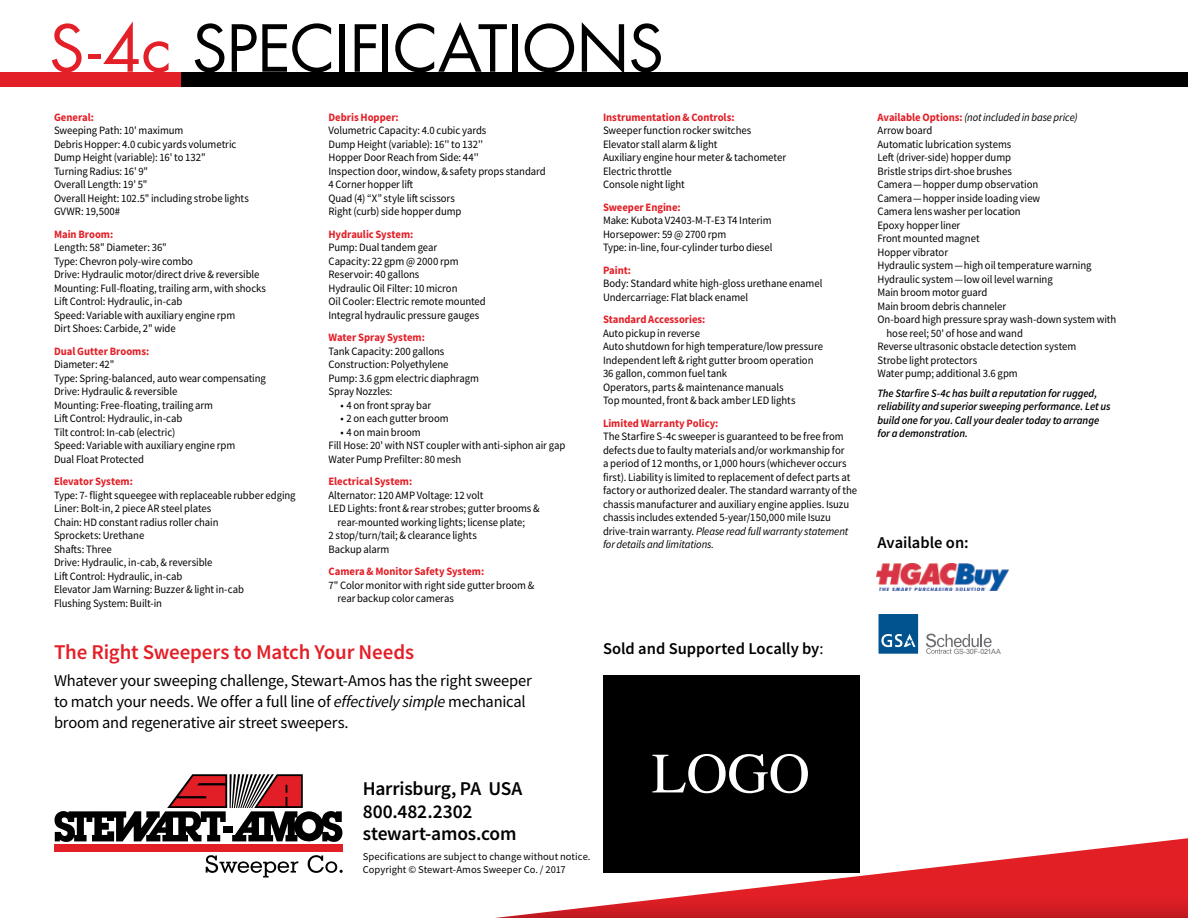
<style>
.page{position:relative;width:1188px;height:918px;background:#fff}
.page>*{position:absolute;margin:0;border:0;box-sizing:border-box;transform-origin:0 0}
.t1{font:63px "Futura";letter-spacing:-.01em;color:#000}
.t2{font:57px "Times";color:#fff}
.t3{font:600 21px "Source Sans Pro";letter-spacing:-.01em;color:#e31f27}
.t4{font:600 19.5px/22.5px "Source Sans Pro";letter-spacing:-.01em;color:#000}
.t5{font:16.5px/21px "Source Sans Pro";letter-spacing:-.015em;color:#000}
.t6{font:600 16.5px "Source Sans Pro";color:#000}
.t7{font:11.25px/13.5px "Source Sans Pro";letter-spacing:-.005em;color:#000;scale:.95 1}
.t8{font:700 11.25px "Source Sans Pro";letter-spacing:-.005em;color:#e31f27;scale:.95 1}
.t9{font:italic 600 11.25px/13.5px "Source Sans Pro";letter-spacing:-.005em;color:#000;scale:.95 1}
.t10{font:italic 11.25px "Source Sans Pro";letter-spacing:-.01em;color:#000;scale:.95 1}
.t11{font:10.5px/12.8px "Source Sans Pro";letter-spacing:.005em;color:#000}
.t12{font:7.2px "Arial";letter-spacing:-.03em;color:#6d6e71}
.s1{color:#e31f27}
.s2{font-style:italic}
.s3{font-weight:400}
.s4{font-weight:700;font-style:normal;color:#e31f27}
</style>
<div class="page">
<svg style="left:495px;top:838px;width:692px;height:80px"></svg>
<div style="left:0;top:72px;width:182px;height:15px;background:#e31f27"></div>
<div style="left:181px;top:72px;width:1007px;height:15px;background:#000"></div>
<svg style="left:1187px;top:838px;width:1px;height:80px"></svg>
<svg style="left:54px;top:774px;width:289px;height:68px"></svg>
<div style="left:54px;top:845px;width:289px;height:7px;background:#e21f26"></div>
<svg style="left:205px;top:855px;width:93px;height:22px"></svg>
<svg style="left:307px;top:855px;width:36px;height:18px"></svg>
<img style="left:876px;top:564px;width:133px;height:27px">
<svg style="left:879px;top:614px;width:39px;height:40px;background:#1d669a"></svg>
<svg style="left:926px;top:634px;width:66px;height:20px"></svg>
<div style="left:603px;top:675px;width:257px;height:198px;background:#000"></div>
<h1 class="t1" style="left:49px;top:5px;width:616px"><span class="s1">S-4c</span> SPECIFICATIONS</h1>
<p class="t8" style="left:54px;top:110px;width:44px">General:</p>
<p class="t7" style="left:54px;top:124px;width:207px">Sweeping Path: 10' maximum<br>Debris Hopper: 4.0 cubic yards volumetric<br>Dump Height (variable): 16' to 132"<br>Turning Radius: 16' 9"<br>Overall Length: 19' 5"<br>Overall Height: 102.5" including strobe lights<br>GVWR: 19,500#</p>
<p class="t8" style="left:54px;top:227px;width:64px">Main Broom:</p>
<p class="t7" style="left:54px;top:241px;width:225px">Length: 58" Diameter: 36"<br>Type: Chevron poly-wire combo<br>Drive: Hydraulic motor/direct drive &amp; reversible Mounting: Full-floating, trailing arm, with shocks Lift Control: Hydraulic, in-cab<br>Speed: Variable with auxiliary engine rpm<br>Dirt Shoes: Carbide, 2" wide</p>
<p class="t8" style="left:54px;top:344px;width:102px">Dual Gutter Brooms:</p>
<p class="t7" style="left:54px;top:358px;width:225px">Diameter: 42"<br>Type: Spring-balanced, auto wear compensating<br>Drive: Hydraulic &amp; reversible<br>Mounting: Free-floating, trailing arm<br>Lift Control: Hydraulic, in-cab<br>Tilt control: In-cab (electric)<br>Speed: Variable with auxiliary engine rpm<br>Dual Float Protected</p>
<p class="t8" style="left:54px;top:474px;width:85px">Elevator System:</p>
<p class="t7" style="left:54px;top:488px;width:256px">Type: 7- flight squeegee with replaceable rubber edging Liner: Bolt-in, 2 piece AR steel plates<br>Chain: HD constant radius roller chain<br>Sprockets: Urethane<br>Shafts: Three<br>Drive: Hydraulic, in-cab, &amp; reversible<br>Lift Control: Hydraulic, in-cab<br>Elevator Jam Warning: Buzzer &amp; light in-cab<br>Flushing System: Built-in</p>
<p class="t8" style="left:328px;top:110px;width:76px">Debris Hopper:</p>
<p class="t7" style="left:328px;top:124px;width:230px">Volumetric Capacity: 4.0 cubic yards<br>Dump Height (variable): 16'' to 132''<br>Hopper Door Reach from Side: 44''<br>Inspection door, window, &amp; safety props standard 4 Corner hopper lift<br>Quad (4) “X” style lift scissors<br>Right (curb) side hopper dump</p>
<p class="t8" style="left:328px;top:227px;width:91px">Hydraulic System:</p>
<p class="t7" style="left:328px;top:241px;width:167px">Pump: Dual tandem gear<br>Capacity: 22 gpm @ 2000 rpm<br>Reservoir: 40 gallons<br>Hydraulic Oil Filter: 10 micron<br>Oil Cooler: Electric remote mounted<br>Integral hydraulic pressure gauges</p>
<p class="t8" style="left:328px;top:330px;width:103px">Water Spray System:</p>
<p class="t7" style="left:328px;top:344px;width:160px">Tank Capacity: 200 gallons<br>Construction: Polyethylene<br>Pump: 3.6 gpm electric diaphragm<br>Spray Nozzles:</p>
<p class="t7" style="left:340px;top:398px;width:97px">• 4 on front spray bar</p>
<p class="t7" style="left:340px;top:412px;width:115px">• 2 on each gutter broom</p>
<p class="t7" style="left:328px;top:425px;width:251px;text-indent:12px">• 4 on main broom<br>Fill Hose: 20' with NST coupler with anti-siphon air gap<br>Water Pump Prefilter: 80 mesh</p>
<p class="t8" style="left:328px;top:474px;width:90px">Electrical System:</p>
<p class="t7" style="left:328px;top:488px;width:165px">Alternator: 120 AMP Voltage: 12 volt</p>
<p class="t7" style="left:328px;top:502px;width:224px">LED Lights: front &amp; rear strobes; gutter brooms &amp;</p>
<p class="t7" style="left:338px;top:515px;width:199px">rear-mounted working lights; license plate;</p>
<p class="t7" style="left:329px;top:529px;width:158px">2 stop/turn/tail; &amp; clearance lights</p>
<p class="t7" style="left:329px;top:542px;width:66px">Backup alarm</p>
<p class="t8" style="left:328px;top:564px;width:165px">Camera &amp; Monitor Safety System:</p>
<p class="t7" style="left:338px;top:578px;width:209px;text-indent:-9px">7" Color monitor with right side gutter broom &amp; rear backup color cameras</p>
<p class="t8" style="left:603px;top:110px;width:140px">Instrumentation &amp; Controls:</p>
<p class="t7" style="left:603px;top:124px;width:194px">Sweeper function rocker switches<br>Elevator stall alarm &amp; light<br>Auxiliary engine hour meter &amp; tachometer<br>Electric throttle<br>Console night light</p>
<p class="t8" style="left:603px;top:200px;width:83px">Sweeper Engine:</p>
<p class="t7" style="left:603px;top:214px;width:180px">Make: Kubota V2403-M-T-E3 T4 Interim<br>Horsepower: 59 @ 2700 rpm<br>Type: in-line, four-cylinder turbo diesel</p>
<p class="t8" style="left:603px;top:263px;width:31px">Paint:</p>
<p class="t7" style="left:603px;top:277px;width:232px">Body: Standard white high-gloss urethane enamel<br>Undercarriage: Flat black enamel</p>
<p class="t8" style="left:603px;top:312px;width:109px">Standard Accessories:</p>
<p class="t7" style="left:603px;top:326px;width:233px">Auto pickup in reverse<br>Auto shutdown for high temperature/low pressure Independent left &amp; right gutter broom operation 36 gallon, common fuel tank<br>Operators, parts &amp; maintenance manuals<br>Top mounted, front &amp; back amber LED lights</p>
<p class="t8" style="left:603px;top:416px;width:123px">Limited Warranty Policy:</p>
<p class="t7" style="left:603px;top:430px;width:269px">The Starfire S-4c sweeper is guaranteed to be free from defects due to faulty materials and/or workmanship for<br>a period of 12 months, or 1,000 hours (whichever occurs first). Liability is limited to replacement of defect parts at factory or authorized dealer. The standard warranty of the chassis manufacturer and auxiliary engine applies. Isuzu chassis includes extended 5-year/150,000 mile Isuzu drive-train warranty. <span class="s2">Please read full warranty statement for details and limitations.</span></p>
<h3 class="t3" style="left:54px;top:638px;width:362px">The Right Sweepers to Match Your Needs</h3>
<h3 class="t5" style="left:54px;top:670px;width:479px">Whatever your sweeping challenge, Stewart-Amos has the right sweeper to match your needs. We offer a full line of <span class="s2">effectively simple</span> mechanical broom and regenerative air street sweepers.</h3>
<h3 class="t4" style="left:363px;top:777px;width:161px">Harrisburg, PA USA<br>800.482.2302 stewart-amos.com</h3>
<p class="t11" style="left:363px;top:850px;width:229px">Specifications are subject to change without notice.<br>Copyright © Stewart-Amos Sweeper Co. / 2017</p>
<h3 class="t6" style="left:603px;top:638px;width:222px">Sold and Supported Locally by<span class="s3">:</span></h3>
<h2 class="t2" style="left:652px;top:720px;width:160px">LOGO</h2>
<p class="t10" style="left:878px;top:110px;width:212px"><span class="s4">Available Options:</span> (not included in base price)</p>
<p class="t7" style="left:878px;top:124px;width:59px">Arrow board</p>
<p class="t7" style="left:878px;top:137px;width:142px">Automatic lubrication systems</p>
<p class="t7" style="left:878px;top:151px;width:142px">Left (driver-side) hopper dump</p>
<p class="t7" style="left:878px;top:164px;width:143px">Bristle strips dirt-shoe brushes</p>
<p class="t7" style="left:878px;top:178px;width:171px">Camera—hopper dump observation</p>
<p class="t7" style="left:878px;top:191px;width:173px">Camera—hopper inside loading view</p>
<p class="t7" style="left:878px;top:205px;width:152px">Camera lens washer per location</p>
<p class="t7" style="left:878px;top:218px;width:89px">Epoxy hopper liner</p>
<p class="t7" style="left:878px;top:232px;width:109px">Front mounted magnet</p>
<p class="t7" style="left:878px;top:245px;width:76px">Hopper vibrator</p>
<p class="t7" style="left:878px;top:259px;width:227px">Hydraulic system—high oil temperature warning</p>
<p class="t7" style="left:878px;top:272px;width:186px">Hydraulic system—low oil level warning</p>
<p class="t7" style="left:878px;top:286px;width:117px">Main broom motor guard</p>
<p class="t7" style="left:878px;top:299px;width:137px">Main broom debris channeler</p>
<p class="t7" style="left:878px;top:313px;width:253px">On-board high pressure spray wash-down system with</p>
<p class="t7" style="left:886px;top:326px;width:145px">hose reel; 50' of hose and wand</p>
<p class="t7" style="left:878px;top:340px;width:211px">Reverse ultrasonic obstacle detection system</p>
<p class="t7" style="left:878px;top:353px;width:106px">Strobe light protectors</p>
<p class="t7" style="left:878px;top:367px;width:149px">Water pump; additional 3.6 gpm</p>
<p class="t9" style="left:878px;top:386px;width:247px">The Starfire S-4c has built a reputation for rugged, reliability and superior sweeping performance. Let us build one for you. Call your dealer today to arrange for a demonstration.</p>
<h3 class="t6" style="left:878px;top:532px;width:93px">Available on:</h3>
<p class="t12" style="left:954px;top:646px;width:49px">GS-30F-021AA</p>
</div>
